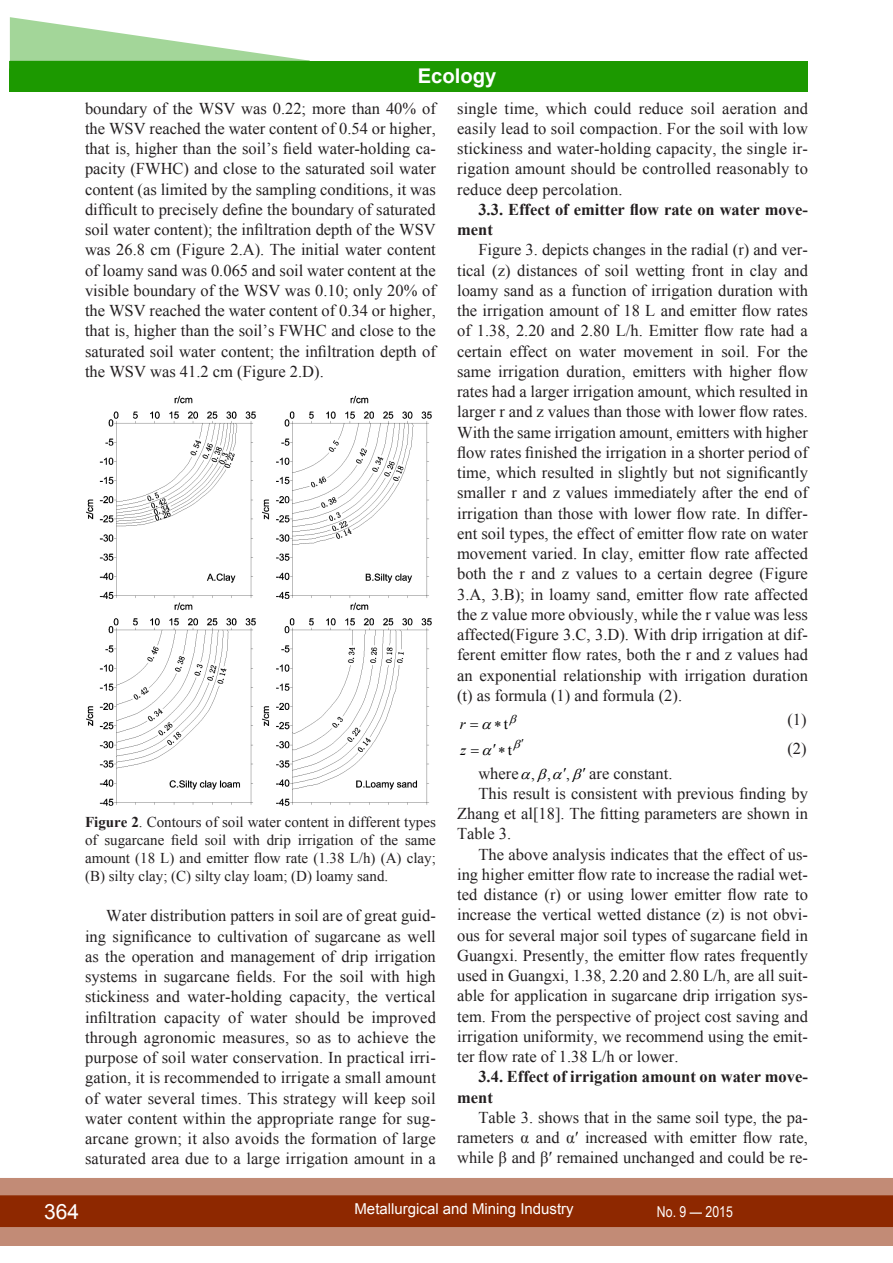
<style>
.page{position:relative;width:893px;height:1263px;background:#fff}
.page>*{position:absolute;margin:0;border:0;box-sizing:border-box;transform-origin:0 0}
.t1{font:21px "Arial";color:#fff}
.t2{font:700 20.25px "Arial";color:#fff}
.ОСНОВНОЙ{font:16.5px/20.2px "Times New Roman";color:#231f20;text-align:justify}
.ОСНОВНОЙ-2{font:700 16.5px/20.2px "Times New Roman";color:#231f20}
.Формула{font:16.5px "Times New Roman";color:#231f20}
.Табл_рис{font:15px/18px "Times New Roman";color:#231f20;text-align:justify}
.t3{font:15px "Arial";color:#fff}
.t4{font:15px "Arial Narrow";color:#fff}
.t5{font:15px "Times New Roman";color:#000}
.t6{font:italic 15px "Times New Roman";color:#000}
.s1{font-weight:700}
</style>
<div class="page">
<div style="left:0;top:1178px;width:893px;height:68px;background:#c28b76"></div>
<div style="left:0;top:1195px;width:893px;height:32px;background:#8e2800;border:2px solid #8e2800"></div>
<div style="left:10px;top:61px;width:798px;height:30px;background:#1c9900"></div>
<svg style="left:10px;top:17px;width:300px;height:44px"></svg>
<svg style="left:892px;top:1178px;width:1px;height:68px"></svg>
<img style="left:86px;top:395px;width:346px;height:411px">
<p class="t2" style="left:418px;top:62px;width:80px">Ecology</p>
<p class="ОСНОВНОЙ" style="left:85px;top:98px;width:352px">boundary of the WSV was 0.22; more than 40% of the WSV reached the water content of 0.54 or higher, that is, higher than the soil’s field water-holding ca&shy;pacity (FWHC) and close to the saturated soil water content (as limited by the sampling conditions, it was difficult to precisely define the boundary of saturated soil water content); the infiltration depth of the WSV was 26.8 cm (Figure 2.A). The initial water content of loamy sand was 0.065 and soil water content at the visible boundary of the WSV was 0.10; only 20% of the WSV reached the water content of 0.34 or higher, that is, higher than the soil’s FWHC and close to the saturated soil water content; the infiltration depth of the WSV was 41.2 cm (Figure 2.D).</p>
<p class="ОСНОВНОЙ" style="left:457px;top:98px;width:352px">single time, which could reduce soil aeration and easily lead to soil compaction. For the soil with low stickiness and water-holding capacity, the single ir&shy;rigation amount should be controlled reasonably to reduce deep percolation.</p>
<p class="ОСНОВНОЙ-2" style="left:457px;top:199px;width:352px;text-indent:21px">3.3. Effect of emitter flow rate on water move&shy;ment</p>
<p class="ОСНОВНОЙ" style="left:457px;top:239px;width:352px;text-indent:21px">Figure 3. depicts changes in the radial (r) and ver&shy;tical (z) distances of soil wetting front in clay and loamy sand as a function of irrigation duration with the irrigation amount of 18 L and emitter flow rates of 1.38, 2.20 and 2.80 L/h. Emitter flow rate had a certain effect on water movement in soil. For the same irrigation duration, emitters with higher flow rates had a larger irrigation amount, which resulted in larger r and z values than those with lower flow rates.<br>With the same irrigation amount, emitters with higher flow rates finished the irrigation in a shorter period of time, which resulted in slightly but not significantly smaller r and z values immediately after the end of irrigation than those with lower flow rate. In differ&shy;ent soil types, the effect of emitter flow rate on water movement varied. In clay, emitter flow rate affected both the r and z values to a certain degree (Figure 3.A, 3.B); in loamy sand, emitter flow rate affected the z value more obviously, while the r value was less affected(Figure 3.C, 3.D). With drip irrigation at dif&shy;ferent emitter flow rates, both the r and z values had an exponential relationship with irrigation duration (t) as formula (1) and formula (2).</p>
<p class="t6" style="left:460px;top:714px;width:7px">r</p>
<p class="t5" style="left:494px;top:714px;width:15px">∗t</p>
<p class="Формула" style="left:787px;top:709px;width:21px">(1)</p>
<p class="t5" style="left:498px;top:740px;width:15px">∗t</p>
<p class="t6" style="left:461px;top:739px;width:7px">z</p>
<p class="Формула" style="left:787px;top:737px;width:21px">(2)</p>
<p class="ОСНОВНОЙ" style="left:478px;top:763px;width:42px">where</p>
<p class="t5" style="left:531px;top:763px;width:40px">,,,</p>
<p class="ОСНОВНОЙ" style="left:589px;top:763px;width:85px">are constant.</p>
<p class="ОСНОВНОЙ" style="left:457px;top:783px;width:352px;text-indent:21px">This result is consistent with previous finding by Zhang et al[18]. The fitting parameters are shown in Table 3.</p>
<p class="ОСНОВНОЙ" style="left:457px;top:844px;width:352px;text-indent:21px">The above analysis indicates that the effect of us&shy;ing higher emitter flow rate to increase the radial wet&shy;ted distance (r) or using lower emitter flow rate to increase the vertical wetted distance (z) is not obvi&shy;ous for several major soil types of sugarcane field in Guangxi. Presently, the emitter flow rates frequently used in Guangxi, 1.38, 2.20 and 2.80 L/h, are all suit&shy;able for application in sugarcane drip irrigation sys&shy;tem. From the perspective of project cost saving and irrigation uniformity, we recommend using the emit&shy;ter flow rate of 1.38 L/h or lower.</p>
<p class="ОСНОВНОЙ-2" style="left:457px;top:1066px;width:352px;text-indent:21px">3.4. Effect of irrigation amount on water move&shy;ment</p>
<p class="ОСНОВНОЙ" style="left:457px;top:1107px;width:352px;text-indent:21px">Table 3. shows that in the same soil type, the pa&shy;rameters α and α′ increased with emitter flow rate, while β and β′ remained unchanged and could be re-</p>
<p class="Табл_рис" style="left:85px;top:812px;width:352px"><span class="s1">Figure 2</span>. Contours of soil water content in different types of sugarcane field soil with drip irrigation of the same amount (18 L) and emitter flow rate (1.38 L/h) (A) clay; (B) silty clay; (C) silty clay loam; (D) loamy sand.</p>
<p class="ОСНОВНОЙ" style="left:85px;top:905px;width:352px;text-indent:21px">Water distribution patters in soil are of great guid&shy;ing significance to cultivation of sugarcane as well as the operation and management of drip irrigation systems in sugarcane fields. For the soil with high stickiness and water-holding capacity, the vertical infiltration capacity of water should be improved through agronomic measures, so as to achieve the purpose of soil water conservation. In practical irri&shy;gation, it is recommended to irrigate a small amount of water several times. This strategy will keep soil water content within the appropriate range for sug&shy;arcane grown; it also avoids the formation of large saturated area due to a large irrigation amount in a</p>
<p class="t1" style="left:44px;top:1197px;width:37px">364</p>
<p class="t3" style="left:354px;top:1199px;width:221px">Metallurgical and Mining Industry</p>
<p class="t4" style="left:657px;top:1201px;width:77px">No. 9 — 2015</p>
</div>
